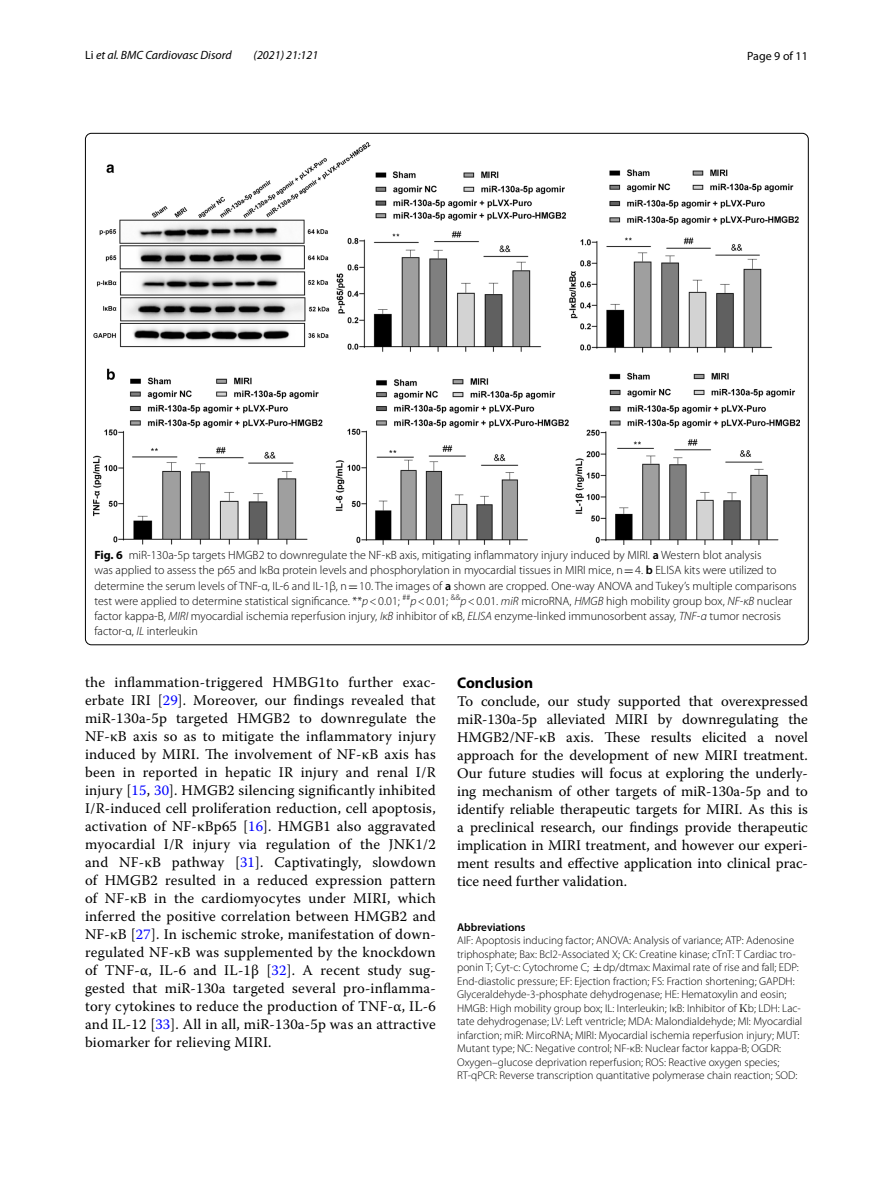
<style>
.page{position:relative;width:893px;height:1187px;background:#fff}
.page>*{position:absolute;margin:0;border:0;box-sizing:border-box;transform-origin:0 0}
.t1{font:700 15.45px "Myriad Pro";color:#000}
.t2{font:14.7px/18px "Warnock Pro";letter-spacing:.01em;color:#000;text-align:justify}
.t3{font:300 12px/15px "Myriad Pro";color:#000}
.t4{font:italic 12px "Myriad Pro";color:#000}
.t5{font:12px "Myriad Pro";color:#000}
.t6{font:300 11.25px/13.5px "Myriad Pro";color:#000}
.t7{font:600 11.25px "Myriad Pro";color:#000}
.s1{font-style:normal}
.s2{font-weight:700}
.s3{font-weight:600}
.s4{font-family:"MTSY";font-weight:400}
.s5{font-style:italic}
.s6{color:#00f}
</style>
<div class="page">
<img style="left:94px;top:142px;width:706px;height:402px">
<p class="t4" style="left:85px;top:48px;width:148px"><span class="s1">Li</span> et al. BMC Cardiovasc Disord</p>
<p class="t4" style="left:254px;top:48px;width:66px">(2021) 21:121</p>
<p class="t5" style="left:747px;top:48px;width:62px">Page 9 of 11</p>
<p class="t3" style="left:94px;top:548px;width:704px"><span class="s2">Fig. 6</span> miR-130a-5p targets HMGB2 to downregulate the NF-κB axis, mitigating inflammatory injury induced by MIRI. <span class="s3">a</span> Western blot analysis<br>was applied to assess the p65 and IκBα protein levels and phosphorylation in myocardial tissues in MIRI mice, n<span class="s4">=</span>4. <span class="s3">b</span> ELISA kits were utilized to determine the serum levels of TNF-α, IL-6 and IL-1β, n<span class="s4">=</span>10. The images of <span class="s3">a</span> shown are cropped. One-way ANOVA and Tukey’s multiple comparisons test were applied to determine statistical significance. **<span class="s5">p</span>&lt;0.01; <sup>##</sup><span class="s5">p</span>&lt;0.01; <sup>&amp;&amp;</sup><span class="s5">p</span>&lt;0.01. <span class="s5">miR</span> microRNA, <span class="s5">HMGB</span> high mobility group box, <span class="s5">NF-κB</span> nuclear factor kappa-B, <span class="s5">MIRI</span> myocardial ischemia reperfusion injury, <span class="s5">IκB</span> inhibitor of κB, <span class="s5">ELISA</span> enzyme-linked immunosorbent assay, <span class="s5">TNF-α</span> tumor necrosis factor-α, <span class="s5">IL</span> interleukin</p>
<p class="t2" style="left:85px;top:672px;width:352px">the inflammation-triggered HMBG1to further exac&shy;erbate IRI [<span class="s6">29</span>]. Moreover, our findings revealed that miR-130a-5p targeted HMGB2 to downregulate the NF-κB axis so as to mitigate the inflammatory injury induced by MIRI. The involvement of NF-κB axis has been in reported in hepatic IR injury and renal I/R injury [<span class="s6">15</span>, <span class="s6">30</span>]. HMGB2 silencing significantly inhibited I/R-induced cell proliferation reduction, cell apoptosis, activation of NF-κBp65 [<span class="s6">16</span>]. HMGB1 also aggravated myocardial I/R injury via regulation of the JNK1/2 and NF-κB pathway [<span class="s6">31</span>]. Captivatingly, slowdown of HMGB2 resulted in a reduced expression pattern of NF-κB in the cardiomyocytes under MIRI, which inferred the positive correlation between HMGB2 and NF-κB [<span class="s6">27</span>]. In ischemic stroke, manifestation of down&shy;regulated NF-κB was supplemented by the knockdown of TNF-α, IL-6 and IL-1β [<span class="s6">32</span>]. A recent study sug&shy;gested that miR-130a targeted several pro-inflamma&shy;tory cytokines to reduce the production of TNF-α, IL-6 and IL-12 [<span class="s6">33</span>]. All in all, miR-130a-5p was an attractive biomarker for relieving MIRI.</p>
<p class="t1" style="left:457px;top:672px;width:77px">Conclusion</p>
<p class="t2" style="left:457px;top:691px;width:352px">To conclude, our study supported that overexpressed miR-130a-5p alleviated MIRI by downregulating the HMGB2/NF-κB axis. These results elicited a novel approach for the development of new MIRI treatment.<br>Our future studies will focus at exploring the underly&shy;ing mechanism of other targets of miR-130a-5p and to identify reliable therapeutic targets for MIRI. As this is a preclinical research, our findings provide therapeutic implication in MIRI treatment, and however our experi&shy;ment results and effective application into clinical prac&shy;tice need further validation.</p>
<p class="t7" style="left:457px;top:919px;width:70px">Abbreviations</p>
<p class="t6" style="left:457px;top:933px;width:347px">AIF: Apoptosis inducing factor; ANOVA: Analysis of variance; ATP: Adenosine triphosphate; Bax: Bcl2-Associated X; CK: Creatine kinase; cTnT: T Cardiac tro&shy;ponin T; Cyt-c: Cytochrome C; <span class="s4">±</span>dp/dtmax: Maximal rate of rise and fall; EDP:<br>End-diastolic pressure; EF: Ejection fraction; FS: Fraction shortening; GAPDH:<br>Glyceraldehyde-3-phosphate dehydrogenase; HE: Hematoxylin and eosin; HMGB: High mobility group box; IL: Interleukin; IκB: Inhibitor of b; LDH: Lac&shy;tate dehydrogenase; LV: Left ventricle; MDA: Malondialdehyde; MI: Myocardial infarction; miR: MircoRNA; MIRI: Myocardial ischemia reperfusion injury; MUT:<br>Mutant type; NC: Negative control; NF-κB: Nuclear factor kappa-B; OGDR:<br>Oxygen–glucose deprivation reperfusion; ROS: Reactive oxygen species; RT-qPCR: Reverse transcription quantitative polymerase chain reaction; SOD:</p>
</div>
